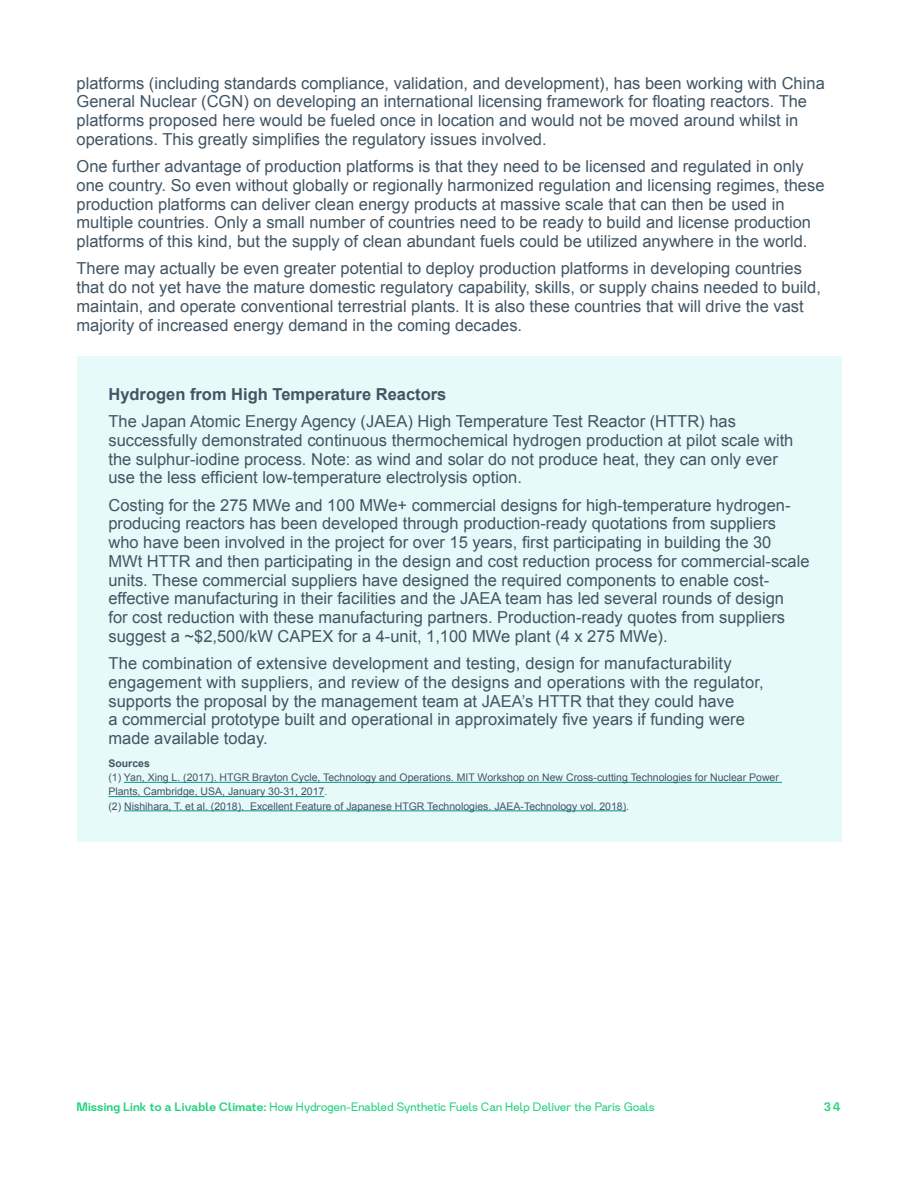
<style>
.page{position:relative;width:918px;height:1188px;background:#fff}
.page>*{position:absolute;margin:0;border:0;box-sizing:border-box;transform-origin:0 0}
.t1{font:16.5px/18.8px "Arial";color:#415564}
.t2{font:700 16.5px "Arial";color:#415564}
.t3{font:12px "Practice";letter-spacing:-.01em;color:#23d27d}
.t4{font:500 12px "Practice";color:#23d27d}
.t5{font:10.5px/14.2px "Arial";color:#415564}
.s1{font-weight:700}
.s2{font-weight:500}
</style>
<div class="page">
<div style="left:77px;top:356px;width:764px;height:486px;background:#e6faf9"></div>
<hr style="left:124px;top:782px;width:658px;height:1px;background:#009691">
<hr style="left:108px;top:796px;width:216px;height:1px;background:#009691">
<hr style="left:124px;top:810px;width:502px;height:1px;background:#009691">
<p class="t1" style="left:77px;top:74px;width:750px">platforms (including standards compliance, validation, and development), has been working with China General Nuclear (CGN) on developing an international licensing framework for floating reactors. The platforms proposed here would be fueled once in location and would not be moved around whilst in operations. This greatly simplifies the regulatory issues involved.</p>
<p class="t1" style="left:77px;top:157px;width:750px">One further advantage of production platforms is that they need to be licensed and regulated in only one country. So even without globally or regionally harmonized regulation and licensing regimes, these production platforms can deliver clean energy products at massive scale that can then be used in multiple countries. Only a small number of countries need to be ready to build and license production platforms of this kind, but the supply of clean abundant fuels could be utilized anywhere in the world.</p>
<p class="t1" style="left:77px;top:259px;width:746px">There may actually be even greater potential to deploy production platforms in developing countries that do not yet have the mature domestic regulatory capability, skills, or supply chains needed to build, maintain, and operate conventional terrestrial plants. It is also these countries that will drive the vast majority of increased energy demand in the coming decades.</p>
<p class="t2" style="left:108px;top:383px;width:339px">Hydrogen from High Temperature Reactors</p>
<p class="t1" style="left:108px;top:412px;width:687px">The Japan Atomic Energy Agency (JAEA) High Temperature Test Reactor (HTTR) has successfully demonstrated continuous thermochemical hydrogen production at pilot scale with the sulphur-iodine process. Note: as wind and solar do not produce heat, they can only ever use the less efficient low-temperature electrolysis option.</p>
<p class="t1" style="left:108px;top:496px;width:703px">Costing for the 275 MWe and 100 MWe+ commercial designs for high-temperature hydrogen&shy;producing reactors has been developed through production-ready quotations from suppliers who have been involved in the project for over 15 years, first participating in building the 30<br>MWt HTTR and then participating in the design and cost reduction process for commercial-scale units. These commercial suppliers have designed the required components to enable cost&shy;effective manufacturing in their facilities and the JAEA team has led several rounds of design<br>for cost reduction with these manufacturing partners. Production-ready quotes from suppliers suggest a ~$2,500/kW CAPEX for a 4-unit, 1,100 MWe plant (4 x 275 MWe).</p>
<p class="t1" style="left:108px;top:654px;width:657px">The combination of extensive development and testing, design for manufacturability engagement with suppliers, and review of the designs and operations with the regulator, supports the proposal by the management team at JAEA’s HTTR that they could have<br>a commercial prototype built and operational in approximately five years if funding were made available today.</p>
<p class="t5" style="left:108px;top:756px;width:672px"><span class="s1">Sources<br></span>(1) Yan, Xing L. (2017). HTGR Brayton Cycle, Technology and Operations. MIT Workshop on New Cross-cutting Technologies for Nuclear Power Plants, Cambridge, USA, January 30-31, 2017.<br>(2) Nishihara, T. et al. (2018). Excellent Feature of Japanese HTGR Technologies. JAEA-Technology vol. 2018).</p>
<p class="t3" style="left:77px;top:1100px;width:580px"><span class="s2">Missing Link to a Livable Climate:</span> How Hydrogen-Enabled Synthetic Fuels Can Help Deliver the Paris Goals</p>
<p class="t4" style="left:823px;top:1100px;width:19px">34</p>
</div>
